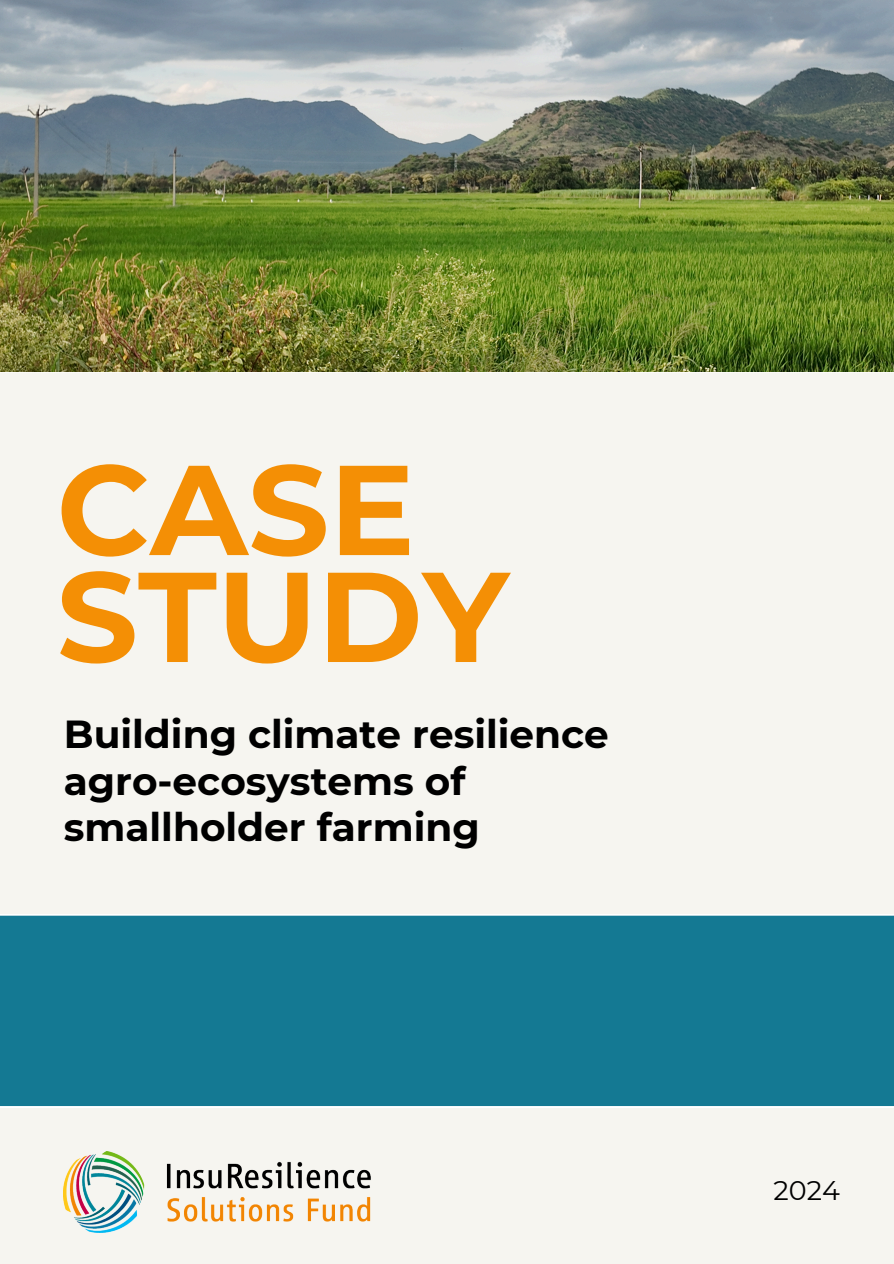
<style>
.page{position:relative;width:894px;height:1264px;background:#fff}
.page>*{position:absolute;margin:0;border:0;box-sizing:border-box;transform-origin:0 0}
.t1{font:700 127.5px/106.8px "Montserrat";color:#f48f05}
.t2{font:700 39px/46.2px "Montserrat";color:#000}
.t3{font:27px "Montserrat";color:#000}
</style>
<div class="page">
<div style="left:0;top:371px;width:893px;height:892px;background:#f6f5f0"></div>
<div style="left:0;top:914px;width:893px;height:192px;background:#147993"></div>
<img style="left:1px;top:0;width:892px;height:371px">
<img style="left:64px;top:1151px;width:309px;height:81px">
<p class="t1" style="left:57px;top:456px;width:454px">CASE<br>STUDY</p>
<h2 class="t2" style="left:64px;top:711px;width:546px">Building climate resilience agro-ecosystems of smallholder farming</h2>
<h1 class="t3" style="left:773px;top:1174px;width:68px">2024</h1>
</div>
